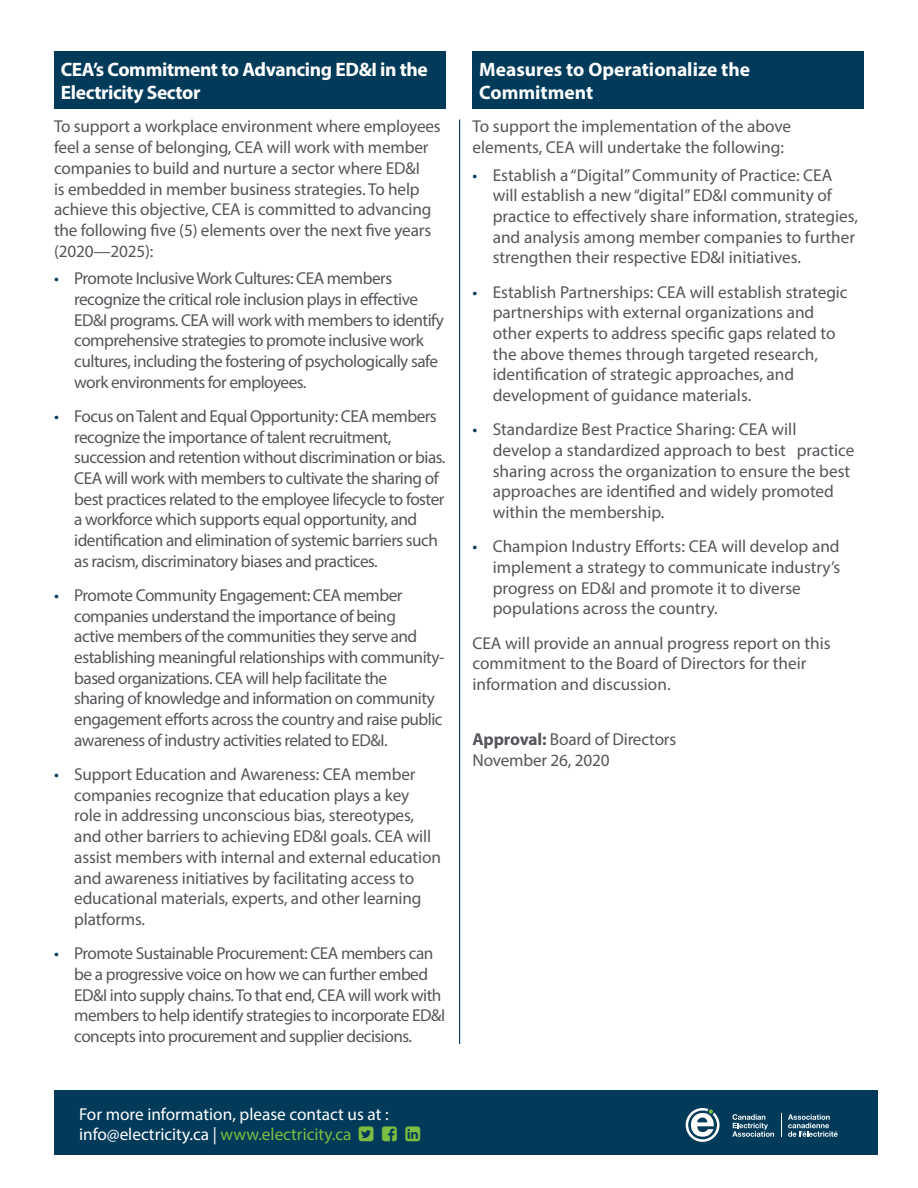
<style>
.page{position:relative;width:918px;height:1188px;background:#fff}
.page>*{position:absolute;margin:0;border:0;box-sizing:border-box;transform-origin:0 0}
.t1{font:700 19.5px/23.4px "Myriad Pro";letter-spacing:-.015em;color:#fff}
.t2{font:17.25px/20.7px "Myriad Pro";letter-spacing:-.01em;color:#54565a}
.t3{font:17.25px/20.7px "Myriad Pro";letter-spacing:-.03em;color:#54565a}
.t4{font:17.25px/20.7px "Myriad Pro";color:#fff}
.s1{color:#023b5a}
.s2{color:#7dbd41}
.s3{font-weight:700}
</style>
<div class="page">
<div style="left:54px;top:1091px;width:824px;height:64px;background:#023b5a"></div>
<svg style="left:732px;top:1114px;width:42px;height:23px"></svg>
<svg style="left:788px;top:1114px;width:50px;height:23px"></svg>
<svg style="left:781px;top:1113px;width:1px;height:24px"></svg>
<svg style="left:686px;top:1108px;width:34px;height:34px"></svg>
<div style="left:54px;top:51px;width:392px;height:58px;background:#023b5a"></div>
<div style="left:472px;top:51px;width:392px;height:58px;background:#023b5a"></div>
<hr style="left:459px;top:120px;width:1px;height:924px;background:#023b5a">
<p class="t1" style="left:61px;top:57px;width:369px">CEA’s Commitment to Advancing ED&amp;I in the<br>Electricity Sector</p>
<p class="t1" style="left:479px;top:57px;width:272px">Measures to Operationalize the<br>Commitment</p>
<p class="t2" style="left:54px;top:116px;width:388px">To support a workplace environment where employees feel a sense of belonging, CEA will work with member companies to build and nurture a sector where ED&amp;I<br>is embedded in member business strategies. To help achieve this objective, CEA is committed to advancing the following five (5) elements over the next five years (2020—2025):</p>
<p class="t3" style="left:74px;top:268px;width:371px;text-indent:-20px"><span class="s1">•</span> Promote Inclusive Work Cultures: CEA members recognize the critical role inclusion plays in effective ED&amp;I programs. CEA will work with members to identify comprehensive strategies to promote inclusive work cultures, including the fostering of psychologically safe work environments for employees.</p>
<p class="t3" style="left:74px;top:405px;width:373px;text-indent:-20px"><span class="s1">•</span> Focus on Talent and Equal Opportunity: CEA members recognize the importance of talent recruitment, succession and retention without discrimination or bias.<br>CEA will work with members to cultivate the sharing of best practices related to the employee lifecycle to foster a workforce which supports equal opportunity, and identification and elimination of systemic barriers such as racism, discriminatory biases and practices.</p>
<p class="t3" style="left:74px;top:585px;width:372px;text-indent:-20px"><span class="s1">•</span> Promote Community Engagement: CEA member companies understand the importance of being<br>active members of the communities they serve and establishing meaningful relationships with community&shy;based organizations. CEA will help facilitate the<br>sharing of knowledge and information on community engagement efforts across the country and raise public awareness of industry activities related to ED&amp;I.</p>
<p class="t2" style="left:74px;top:764px;width:368px;text-indent:-20px"><span class="s1">•</span> Support Education and Awareness: CEA member companies recognize that education plays a key<br>role in addressing unconscious bias, stereotypes, and other barriers to achieving ED&amp;I goals. CEA will assist members with internal and external education and awareness initiatives by facilitating access to educational materials, experts, and other learning platforms.</p>
<p class="t3" style="left:74px;top:943px;width:372px;text-indent:-20px"><span class="s1">•</span> Promote Sustainable Procurement: CEA members can be a progressive voice on how we can further embed ED&amp;I into supply chains. To that end, CEA will work with members to help identify strategies to incorporate ED&amp;I concepts into procurement and supplier decisions.</p>
<p class="t4" style="left:79px;top:1103px;width:311px">For more information, please contact us at : info@electricity.ca | <span class="s2">www.electricity.ca</span></p>
<p class="t2" style="left:473px;top:116px;width:320px">To support the implementation of the above elements, CEA will undertake the following:</p>
<p class="t2" style="left:493px;top:164px;width:367px;text-indent:-20px"><span class="s1">•</span> Establish a “Digital” Community of Practice: CEA will establish a new “digital” ED&amp;I community of practice to effectively share information, strategies, and analysis among member companies to further strengthen their respective ED&amp;I initiatives.</p>
<p class="t2" style="left:493px;top:281px;width:356px;text-indent:-20px"><span class="s1">•</span> Establish Partnerships: CEA will establish strategic partnerships with external organizations and other experts to address specific gaps related to the above themes through targeted research, identification of strategic approaches, and development of guidance materials.</p>
<p class="t2" style="left:493px;top:419px;width:363px;text-indent:-20px"><span class="s1">•</span> Standardize Best Practice Sharing: CEA will develop a standardized approach to best practice sharing across the organization to ensure the best approaches are identified and widely promoted within the membership.</p>
<p class="t2" style="left:493px;top:536px;width:349px;text-indent:-20px"><span class="s1">•</span> Champion Industry Efforts: CEA will develop and implement a strategy to communicate industry’s progress on ED&amp;I and promote it to diverse populations across the country.</p>
<p class="t2" style="left:473px;top:632px;width:360px">CEA will provide an annual progress report on this commitment to the Board of Directors for their information and discussion.</p>
<p class="t2" style="left:473px;top:729px;width:205px"><span class="s3">Approval:</span> Board of Directors<br>November 26, 2020</p>
</div>
